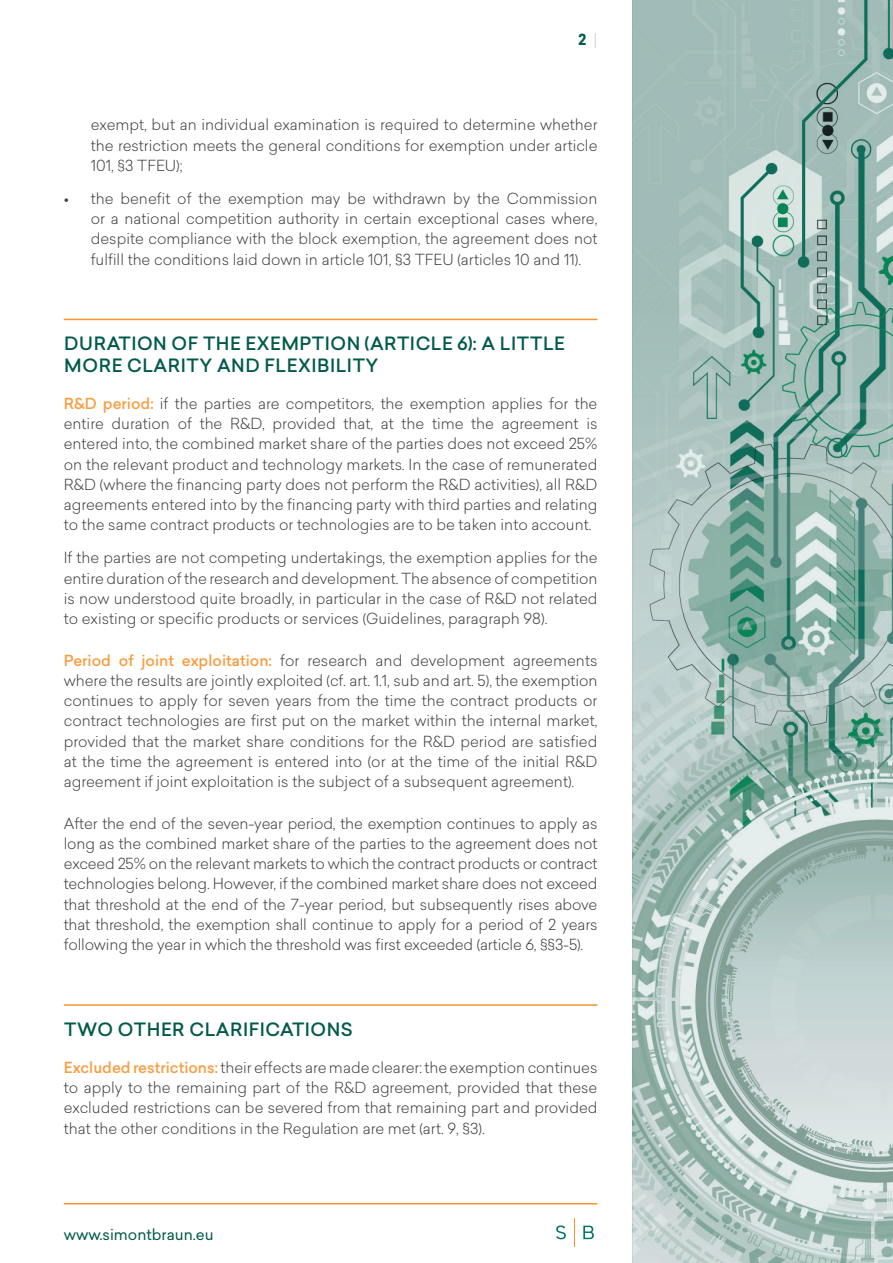
<style>
.page{position:relative;width:893px;height:1263px;background:#fff}
.page>*{position:absolute;margin:0;border:0;box-sizing:border-box;transform-origin:0 0}
.Titre_1_-_green_bold_underlined{font:500 18px/21.6px "Sailec";letter-spacing:.03em;color:#005a4b}
.Liste{font:300 15px/20.2px "Sailec";color:#3e3e3f;text-align:justify}
.t1{font:15px "Sailec";color:#005a4b}
.t2{font:700 15px "Sailec";color:#005a4b}
.s1{font-family:"Klavika";font-weight:500;color:#d1d7d1}
.s2{font-weight:500;color:#f89d41}
</style>
<div class="page">
<hr style="left:64px;top:1203px;width:533px;height:1px;background:#f7932c">
<svg style="left:574px;top:1218px;width:1px;height:28px"></svg>
<svg style="left:556px;top:1225px;width:10px;height:14px"></svg>
<svg style="left:583px;top:1225px;width:11px;height:14px"></svg>
<img style="left:632px;top:0;width:261px;height:1263px">
<hr style="left:64px;top:319px;width:533px;height:1px;background:#f7932c">
<hr style="left:64px;top:1004px;width:533px;height:2px;background:#f7932c">
<p class="t2" style="left:578px;top:28px;width:21px">2 <span class="s1">|</span></p>
<p class="Liste" style="left:91px;top:114px;width:508px">exempt, but an individual examination is required to determine whether the restriction meets the general conditions for exemption under article 101, §3 TFEU);</p>
<p class="Liste" style="left:91px;top:188px;width:508px;text-indent:-27px">• the benefit of the exemption may be withdrawn by the Commission or a national competition authority in certain exceptional cases where, despite compliance with the block exemption, the agreement does not fulfill the conditions laid down in article 101, §3 TFEU (articles 10 and 11).</p>
<p class="Titre_1_-_green_bold_underlined" style="left:64px;top:333px;width:502px">DURATION OF THE EXEMPTION (ARTICLE 6): A LITTLE<br>MORE CLARITY AND FLEXIBILITY</p>
<p class="Liste" style="left:64px;top:393px;width:535px"><span class="s2">R&amp;D period:</span> if the parties are competitors, the exemption applies for the entire duration of the R&amp;D, provided that, at the time the agreement is entered into, the combined market share of the parties does not exceed 25% on the relevant product and technology markets. In the case of remunerated R&amp;D (where the financing party does not perform the R&amp;D activities), all R&amp;D agreements entered into by the financing party with third parties and relating to the same contract products or technologies are to be taken into account.</p>
<p class="Liste" style="left:64px;top:547px;width:535px">If the parties are not competing undertakings, the exemption applies for the entire duration of the research and development. The absence of competition is now understood quite broadly, in particular in the case of R&amp;D not related to existing or specific products or services (Guidelines, paragraph 98).</p>
<p class="Liste" style="left:64px;top:650px;width:535px"><span class="s2">Period of joint exploitation:</span> for research and development agreements where the results are jointly exploited (cf. art. 1.1, sub and art. 5), the exemption continues to apply for seven years from the time the contract products or contract technologies are first put on the market within the internal market, provided that the market share conditions for the R&amp;D period are satisfied at the time the agreement is entered into (or at the time of the initial R&amp;D agreement if joint exploitation is the subject of a subsequent agreement).</p>
<p class="Liste" style="left:64px;top:813px;width:535px">After the end of the seven-year period, the exemption continues to apply as long as the combined market share of the parties to the agreement does not exceed 25% on the relevant markets to which the contract products or contract technologies belong. However, if the combined market share does not exceed that threshold at the end of the 7-year period, but subsequently rises above that threshold, the exemption shall continue to apply for a period of 2 years following the year in which the threshold was first exceeded (article 6, §§3-5).</p>
<p class="Titre_1_-_green_bold_underlined" style="left:64px;top:1018px;width:290px">TWO OTHER CLARIFICATIONS</p>
<p class="Liste" style="left:64px;top:1057px;width:535px"><span class="s2">Excluded restrictions:</span> their effects are made clearer: the exemption continues to apply to the remaining part of the R&amp;D agreement, provided that these excluded restrictions can be severed from that remaining part and provided that the other conditions in the Regulation are met (art. 9, §3).</p>
<p class="t1" style="left:64px;top:1223px;width:151px">www.simontbraun.eu</p>
</div>
